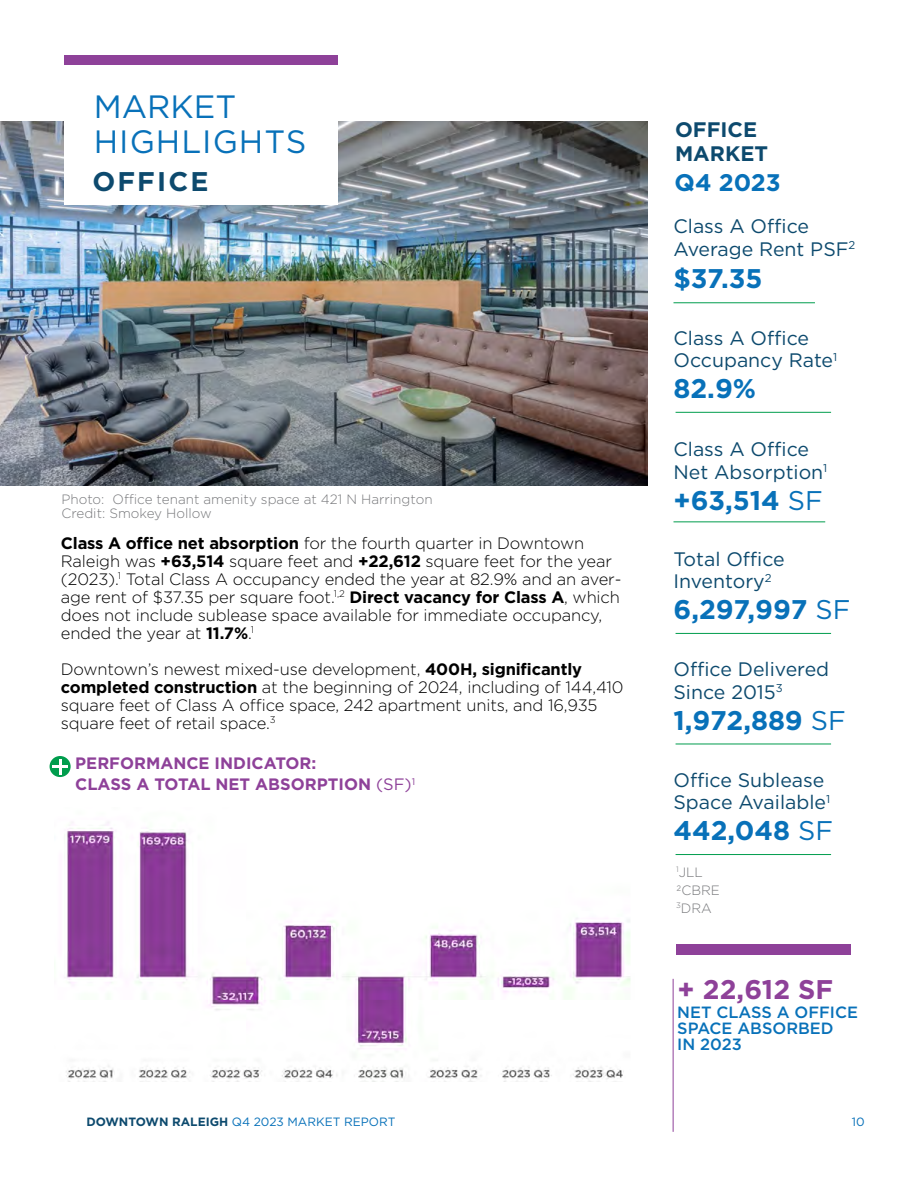
<style>
.page{position:relative;width:918px;height:1188px;background:#fff}
.page>*{position:absolute;margin:0;border:0;box-sizing:border-box;transform-origin:0 0}
.t1{font:32.25px/34.5px "Gotham";letter-spacing:.03em;color:#0871b9}
.t2{font:700 27px "Gotham";color:#0871b9}
.t3{font:700 27px "Gotham";color:#8e4199}
.t4{font:700 27px "Gotham";letter-spacing:.08em;color:#0d4a6e}
.t5{font:700 24px "Gotham";color:#0871b9}
.t6{font:700 21px/24px "Gotham";color:#0d4a6e}
.t7{font:19.5px/22.5px "Gotham";color:#0d4a6e}
.t8{font:300 16.5px/18px "Gotham";letter-spacing:-.01em;color:#000}
.t9{font:700 16.5px/21px "Gotham";color:#8e4199}
.t10{font:500 16.35px/16.4px "Gotham";color:#0871b9}
.t11{font:300 13.5px/18px "Gotham";color:#77787b}
.t12{font:12px "Gotham";color:#0871b9}
.s1{font-weight:400}
.s2{font-weight:700}
.s3{font-weight:700;color:#0d4a6e}
</style>
<div class="page">
<img style="left:0;top:122px;width:648px;height:364px">
<div style="left:64px;top:55px;width:274px;height:11px;background:#8e4199"></div>
<div style="left:64px;top:66px;width:274px;height:139px;background:#fff"></div>
<div style="left:676px;top:944px;width:175px;height:11px;background:#8e4199"></div>
<hr style="left:676px;top:744px;width:155px;height:1px;background:#009d4d">
<div style="left:50px;top:756px;width:21px;height:21px;background:#009d4d;border-radius:50%"></div>
<hr style="left:52px;top:765px;width:16px;height:3px;background:#fff">
<svg style="left:59px;top:759px;width:2px;height:15px"></svg>
<hr style="left:674px;top:521px;width:151px;height:1px;background:#009d4d">
<hr style="left:674px;top:302px;width:141px;height:1px;background:#009d4d">
<hr style="left:676px;top:633px;width:155px;height:1px;background:#009d4d">
<hr style="left:676px;top:412px;width:155px;height:1px;background:#009d4d">
<hr style="left:676px;top:854px;width:155px;height:1px;background:#009d4d">
<img style="left:64px;top:822px;width:567px;height:259px">
<hr style="left:673px;top:979px;width:1px;height:153px;background:#8e4199">
<h1 class="t1" style="left:94px;top:89px;width:214px">MARKET<br>HIGHLIGHTS</h1>
<h2 class="t4" style="left:92px;top:163px;width:118px">OFFICE</h2>
<p class="t6" style="left:675px;top:117px;width:95px">OFFICE<br>MARKET</p>
<h3 class="t5" style="left:675px;top:167px;width:108px">Q4 2023</h3>
<p class="t7" style="left:674px;top:215px;width:183px">Class A Office<br>Average Rent PSF<sup>2</sup></p>
<h2 class="t2" style="left:674px;top:261px;width:91px">$37.35</h2>
<p class="t7" style="left:674px;top:326px;width:165px">Class A Office<br>Occupancy Rate<sup>1</sup></p>
<h2 class="t2" style="left:674px;top:370px;width:84px">82.9%</h2>
<p class="t7" style="left:674px;top:438px;width:155px">Class A Office<br>Net Absorption<sup>1</sup></p>
<p class="t11" style="left:62px;top:492px;width:373px;line-height:13.5px">Photo: Office tenant amenity space at 421 N Harrington<br>Credit: Smokey Hollow</p>
<h2 class="t2" style="left:674px;top:483px;width:151px">+63,514 <span class="s1">SF</span></h2>
<p class="t8" style="left:61px;top:533px;width:562px"><span class="s2">Class A office net absorption</span> for the fourth quarter in Downtown Raleigh was <span class="s2">+63,514</span> square feet and <span class="s2">+22,612</span> square feet for the year (2023).<sup>1</sup> Total Class A occupancy ended the year at 82.9% and an aver&shy;age rent of $37.35 per square foot.<sup>1,2</sup> <span class="s2">Direct vacancy for Class A</span>, which does not include sublease space available for immediate occupancy, ended the year at <span class="s2">11.7%</span>.<sup>1</sup></p>
<p class="t8" style="left:61px;top:659px;width:564px">Downtown’s newest mixed-use development, <span class="s2">400H, significantly completed construction</span> at the beginning of 2024, including of 144,410 square feet of Class A office space, 242 apartment units, and 16,935 square feet of retail space.<sup>3</sup></p>
<p class="t9" style="left:75px;top:753px;width:341px">PERFORMANCE INDICATOR:<br>CLASS A TOTAL NET ABSORPTION <span class="s1">(SF)</span><sup>1</sup></p>
<p class="t7" style="left:674px;top:547px;width:113px">Total Office<br>Inventory<sup>2</sup></p>
<h2 class="t2" style="left:674px;top:592px;width:179px">6,297,997 <span class="s1">SF</span></h2>
<p class="t7" style="left:674px;top:658px;width:157px">Office Delivered<br>Since 2015<sup>3</sup></p>
<h2 class="t2" style="left:674px;top:702px;width:174px">1,972,889 <span class="s1">SF</span></h2>
<p class="t7" style="left:674px;top:768px;width:158px">Office Sublease<br>Space Available<sup>1</sup></p>
<h2 class="t2" style="left:674px;top:813px;width:161px">442,048 <span class="s1">SF</span></h2>
<p class="t11" style="left:676px;top:863px;width:45px"><sup>1</sup>JLL<br>2CBRE<br><sup>3</sup>DRA</p>
<h2 class="t3" style="left:678px;top:972px;width:157px">+ 22,612 SF</h2>
<p class="t10" style="left:677px;top:1004px;width:182px">NET CLASS A OFFICE<br>SPACE ABSORBED<br>IN 2023</p>
<p class="t12" style="left:86px;top:1114px;width:311px"><span class="s3">DOWNTOWN RALEIGH</span> Q4 2023 MARKET REPORT</p>
<p class="t12" style="left:852px;top:1114px;width:14px">10</p>
</div>
